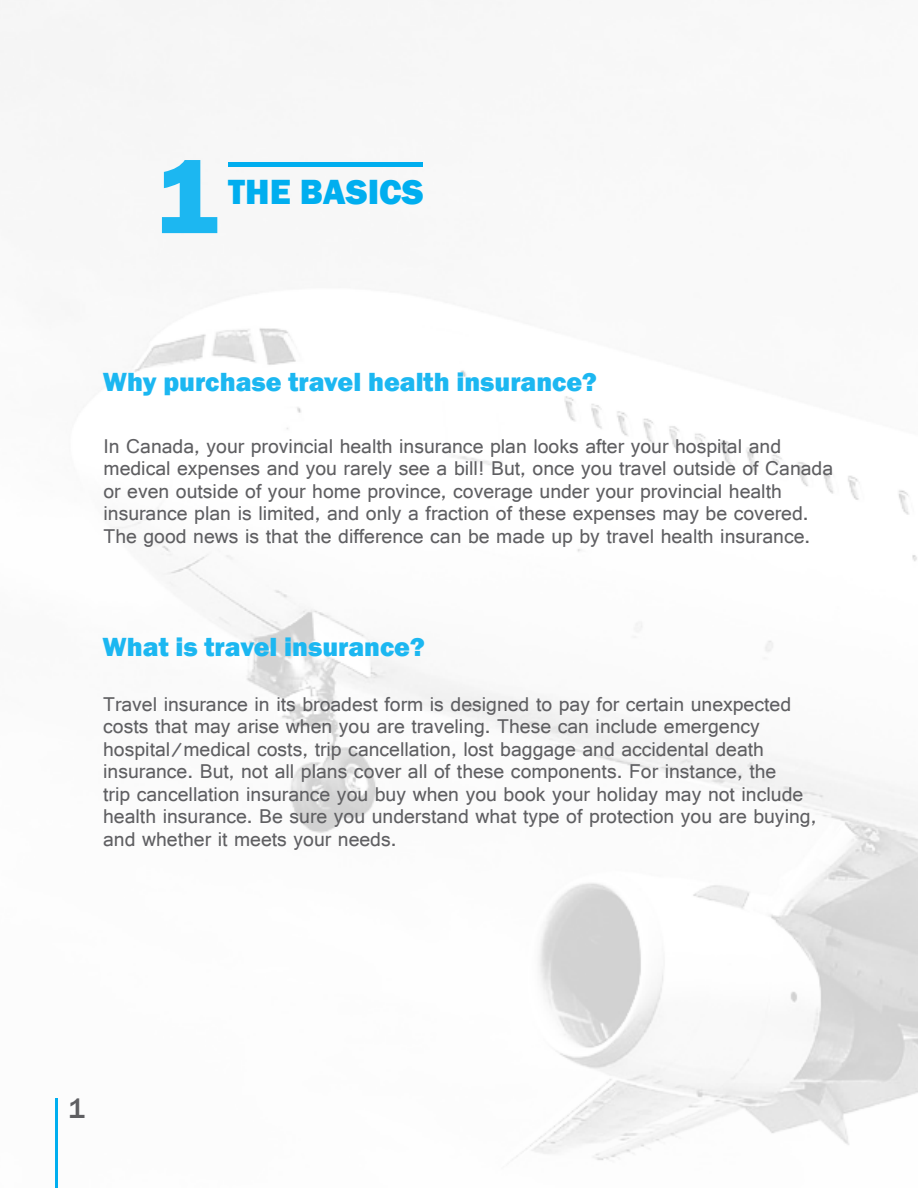
<style>
.page{position:relative;width:918px;height:1188px;background:#fff}
.page>*{position:absolute;margin:0;border:0;box-sizing:border-box;transform-origin:0 0}
.Paragraph_Style_1{font:800 108px "Franklin Gothic";color:#1cb7f1}
.Paragraph_Style_1-2{font:800 36px "Franklin Gothic";color:#00aeef}
.t1{font:500 28.5px "Franklin Gothic";color:#5f5f62}
.Paragraph_Style_1-3{font:800 27px "Franklin Gothic";color:#1cb7f1}
.t2{font:21px/22.5px "Gautami";color:#5f5f62}
</style>
<div class="page">
<img style="left:0;top:19px;width:918px;height:1141px">
<hr style="left:55px;top:1098px;width:3px;height:90px;background:#00aeef">
<hr style="left:228px;top:162px;width:195px;height:4px;background:#00aeef">
<p class="Paragraph_Style_1" style="left:155px;top:127px;width:65px">1</p>
<p class="Paragraph_Style_1-2" style="left:228px;top:169px;width:197px">THE BASICS</p>
<p class="Paragraph_Style_1-3" style="left:103px;top:365px;width:496px">Why purchase travel health insurance?</p>
<p class="t2" style="left:104px;top:434px;width:679px">In Canada, your provincial health insurance plan looks after your hospital and</p>
<p class="t2" style="left:104px;top:457px;width:731px">medical expenses and you rarely see a bill! But, once you travel outside of Canada or even outside of your home province, coverage under your provincial health</p>
<p class="t2" style="left:104px;top:502px;width:708px">insurance plan is limited, and only a fraction of these expenses may be covered.<br>The good news is that the difference can be made up by travel health insurance.</p>
<p class="Paragraph_Style_1-3" style="left:103px;top:630px;width:324px">What is travel insurance?</p>
<p class="t2" style="left:103px;top:692px;width:689px">Travel insurance in its broadest form is designed to pay for certain unexpected costs that may arise when you are traveling. These can include emergency</p>
<p class="t2" style="left:103px;top:737px;width:662px">hospital/medical costs, trip cancellation, lost baggage and accidental death</p>
<p class="t2" style="left:103px;top:760px;width:675px">insurance. But, not all plans cover all of these components. For instance, the</p>
<p class="t2" style="left:103px;top:782px;width:702px">trip cancellation insurance you buy when you book your holiday may not include</p>
<p class="t2" style="left:103px;top:805px;width:715px">health insurance. Be sure you understand what type of protection you are buying, and whether it meets your needs.</p>
<p class="t1" style="left:68px;top:1091px;width:18px">1</p>
</div>
